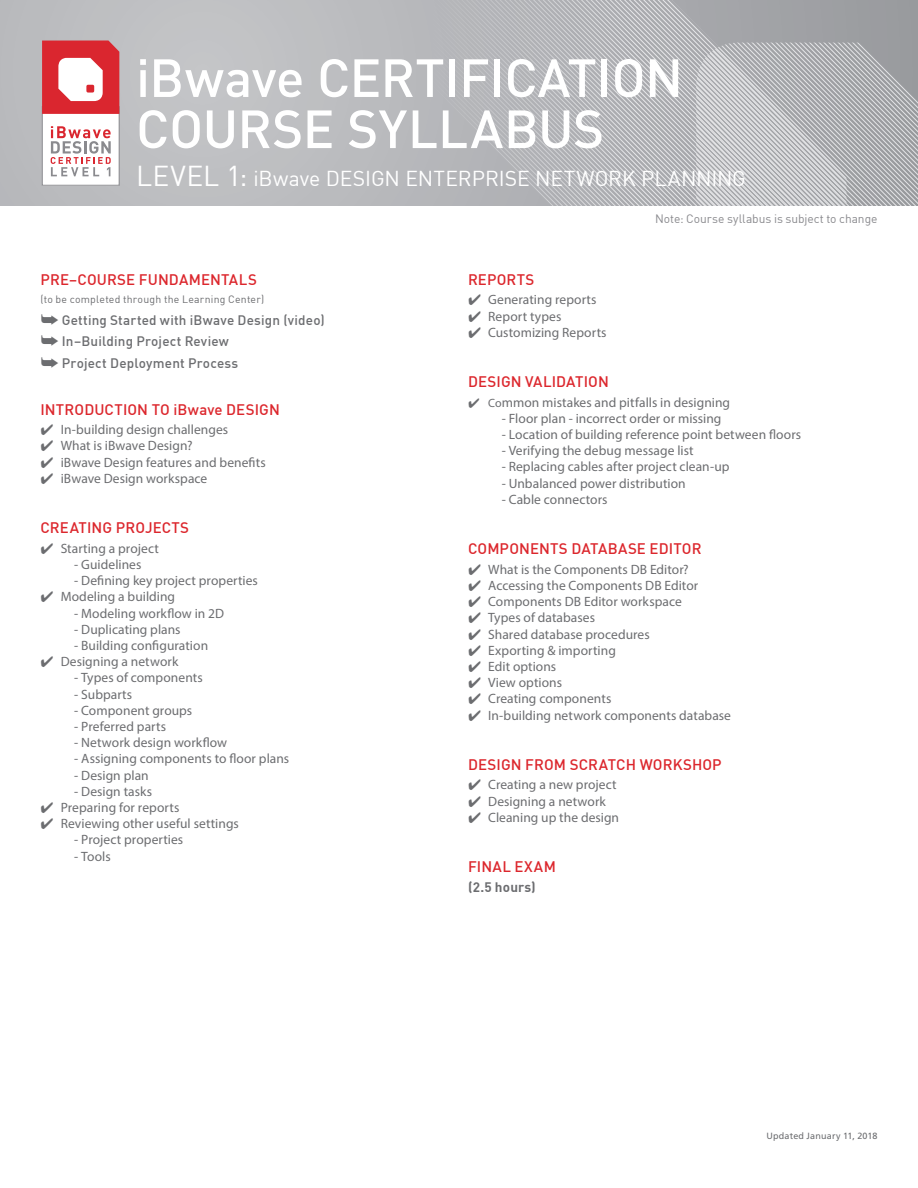
<style>
.page{position:relative;width:918px;height:1188px;background:#fff}
.page>*{position:absolute;margin:0;border:0;box-sizing:border-box;transform-origin:0 0}
.t1{font:52.8px/51.2px "DIN Medium";letter-spacing:-.01em;color:#fff}
.t2{font:21.15px "DIN Regular";letter-spacing:-.005em;color:#fff}
.sub_head_red{font:15px "DIN Medium";letter-spacing:.005em;color:#dc272d}
.sub_head_red-2{font:15px "DIN Medium";letter-spacing:.025em;color:#dc272d}
.bullets{font:13.5px "Myriad Pro";letter-spacing:.005em;color:#6c6d70}
.text{font:13.5px "DIN Medium";letter-spacing:.015em;color:#6c6d70}
.sub_head_gray{font:13.5px "DIN Bold";letter-spacing:.015em;color:#6c6d70}
.t3{font:12px "DIN Regular";letter-spacing:-.005em;color:#8a8a8e}
.text-2{font:10.5px "DIN Regular";letter-spacing:.02em;color:#6c6d70}
.t4{font:9px "Frutiger LT Std";letter-spacing:.02em;color:#6c6d70}
.s1{font-size:28.2px}
.s2{font-size:12px}
</style>
<div class="page">
<div style="left:0;top:0;width:918px;height:205px;background:#bdbec1"></div>
<svg style="left:452px;top:0;width:395px;height:205px"></svg>
<svg style="left:696px;top:43px;width:222px;height:162px"></svg>
<div style="left:42px;top:112px;width:77px;height:73px;background:#fff"></div>
<div style="left:42px;top:106px;width:77px;height:80px;border:1px solid #8a8a8e"></div>
<svg style="left:51px;top:126px;width:60px;height:50px"></svg>
<svg style="left:42px;top:40px;width:77px;height:74px;background:#e4686e"></svg>
<p class="t1" style="left:136px;top:51px;width:549px">iBwave CERTIFICATION<br>COURSE SYLLABUS</p>
<p class="t2" style="left:136px;top:165px;width:611px"><span class="s1">LEVEL 1:</span> iBwave DESIGN ENTERPRISE NETWORK PLANNING</p>
<p class="t3" style="left:655px;top:212px;width:224px">Note: Course syllabus is subject to change</p>
<p class="sub_head_red" style="left:40px;top:270px;width:218px">PRE–COURSE FUNDAMENTALS</p>
<p class="text-2" style="left:40px;top:293px;width:225px">(to be completed through the Learning Center)</p>
<p class="text" style="left:62px;top:311px;width:264px">Getting Started with iBwave Design (video)</p>
<p class="text" style="left:62px;top:333px;width:169px">In–Building Project Review</p>
<p class="text" style="left:62px;top:355px;width:178px">Project Deployment Process</p>
<p class="sub_head_red" style="left:40px;top:400px;width:241px">INTRODUCTION TO iBwave DESIGN</p>
<p class="bullets" style="left:61px;top:421px;width:169px">In-building design challenges</p>
<p class="bullets" style="left:61px;top:438px;width:133px">What is iBwave Design?</p>
<p class="bullets" style="left:61px;top:454px;width:207px">iBwave Design features and benefits</p>
<p class="bullets" style="left:61px;top:470px;width:148px">iBwave Design workspace</p>
<p class="sub_head_red" style="left:40px;top:518px;width:150px">CREATING PROJECTS</p>
<p class="bullets" style="left:61px;top:540px;width:100px">Starting a project</p>
<p class="bullets" style="left:74px;top:556px;width:69px">- Guidelines</p>
<p class="bullets" style="left:74px;top:572px;width:185px">- Defining key project properties</p>
<p class="bullets" style="left:61px;top:588px;width:116px">Modeling a building</p>
<p class="bullets" style="left:74px;top:605px;width:151px">- Modeling workflow in 2D</p>
<p class="bullets" style="left:74px;top:621px;width:108px">- Duplicating plans</p>
<p class="bullets" style="left:74px;top:637px;width:135px">- Building configuration</p>
<p class="bullets" style="left:61px;top:653px;width:119px">Designing a network</p>
<p class="bullets" style="left:74px;top:669px;width:130px">- Types of components</p>
<p class="bullets" style="left:74px;top:686px;width:60px">- Subparts</p>
<p class="bullets" style="left:74px;top:702px;width:120px">- Component groups</p>
<p class="bullets" style="left:74px;top:718px;width:93px">- Preferred parts</p>
<p class="bullets" style="left:74px;top:734px;width:154px">- Network design workflow</p>
<p class="bullets" style="left:74px;top:750px;width:216px">- Assigning components to floor plans</p>
<p class="bullets" style="left:74px;top:767px;width:76px">- Design plan</p>
<p class="bullets" style="left:74px;top:783px;width:80px">- Design tasks</p>
<p class="bullets" style="left:61px;top:799px;width:120px">Preparing for reports</p>
<p class="bullets" style="left:61px;top:815px;width:180px">Reviewing other useful settings</p>
<p class="bullets" style="left:74px;top:831px;width:111px">- Project properties</p>
<p class="bullets" style="left:74px;top:848px;width:38px">- Tools</p>
<p class="sub_head_red" style="left:468px;top:270px;width:68px">REPORTS</p>
<p class="bullets" style="left:488px;top:292px;width:110px">Generating reports</p>
<p class="bullets" style="left:488px;top:308px;width:75px">Report types</p>
<p class="bullets" style="left:488px;top:324px;width:120px">Customizing Reports</p>
<p class="sub_head_red" style="left:468px;top:372px;width:142px">DESIGN VALIDATION</p>
<p class="bullets" style="left:488px;top:394px;width:243px"><span class="s2">Co</span>mmon mistakes and pitfalls in designing</p>
<p class="bullets" style="left:502px;top:410px;width:221px">- Floor plan - incorrect order or missing</p>
<p class="bullets" style="left:502px;top:426px;width:301px">- Location of building reference point between floors</p>
<p class="bullets" style="left:502px;top:442px;width:193px">- Verifying the debug message list</p>
<p class="bullets" style="left:502px;top:459px;width:229px">- Replacing cables after project clean-up</p>
<p class="bullets" style="left:502px;top:475px;width:185px">- Unbalanced power distribution</p>
<p class="bullets" style="left:502px;top:491px;width:107px">- Cable connectors</p>
<p class="sub_head_red" style="left:468px;top:539px;width:235px">COMPONENTS DATABASE EDITOR</p>
<p class="bullets" style="left:488px;top:561px;width:202px">What is the Components DB Editor?</p>
<p class="bullets" style="left:488px;top:577px;width:212px">Accessing the Components DB Editor</p>
<p class="bullets" style="left:488px;top:593px;width:195px">Components DB Editor workspace</p>
<p class="bullets" style="left:488px;top:609px;width:108px">Types of databases</p>
<p class="bullets" style="left:488px;top:626px;width:163px">Shared database procedures</p>
<p class="bullets" style="left:488px;top:642px;width:129px">Exporting &amp; importing</p>
<p class="bullets" style="left:488px;top:658px;width:70px">Edit options</p>
<p class="bullets" style="left:488px;top:674px;width:75px">View options</p>
<p class="bullets" style="left:488px;top:690px;width:125px">Creating components</p>
<p class="bullets" style="left:488px;top:707px;width:244px">In-building network components database</p>
<p class="sub_head_red" style="left:468px;top:755px;width:255px">DESIGN FROM SCRATCH WORKSHOP</p>
<p class="bullets" style="left:488px;top:777px;width:130px">Creating a new project</p>
<p class="bullets" style="left:488px;top:793px;width:119px">Designing a network</p>
<p class="bullets" style="left:488px;top:809px;width:132px">Cleaning up the design</p>
<p class="sub_head_red-2" style="left:468px;top:857px;width:89px">FINAL EXAM</p>
<p class="sub_head_gray" style="left:468px;top:878px;width:69px">(2.5 hours)</p>
<p class="t4" style="left:766px;top:1130px;width:113px">Updated January 11, 2018</p>
</div>
